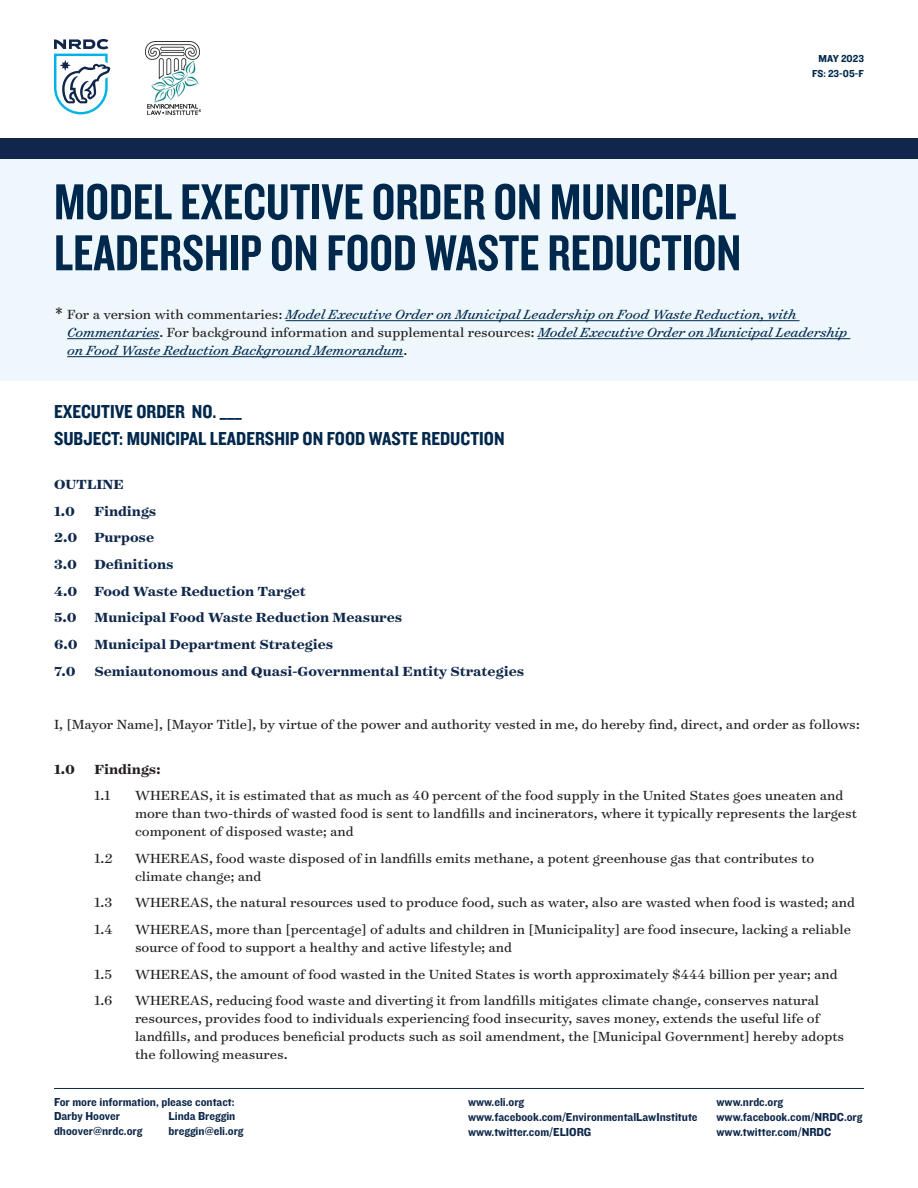
<style>
.page{position:relative;width:918px;height:1188px;background:#fff}
.page>*{position:absolute;margin:0;border:0;box-sizing:border-box;transform-origin:0 0}
.t1{font:52.5px/51px "Knockout 49 Liteweight";color:#00284c}
.t2{font:19.5px/26.2px "Knockout 50 Welterweight";color:#00284c}
.t3{font:15px/18px "Surveyor Text";color:#231f20}
.t4{font:italic 15px/18px "Surveyor Text";color:#00284c}
.t5{font:700 15px/26.7px "Surveyor Text";color:#0e274a}
.t6{font:700 15px "Surveyor Text";color:#231f20}
.t7{font:12px/15px "Knockout 51 Middleweight";color:#0e274a}
.t8{font:10.5px/15px "Knockout 51 Middleweight";color:#00284c;text-align:right}
.s1{font-weight:700;font-style:normal;font-size:18px;color:#231f20}
.s2{font-style:normal;color:#231f20}
</style>
<div class="page">
<hr style="left:54px;top:1088px;width:810px;height:1px;background:#0e274a">
<div style="left:0;top:142px;width:918px;height:239px;background:#edf7fc"></div>
<div style="left:0;top:138px;width:918px;height:21px;background:#11264a"></div>
<svg style="left:54px;top:39px;width:56px;height:75px"></svg>
<img style="left:145px;top:41px;width:56px;height:73px">
<hr style="left:286px;top:320px;width:514px;height:1px;background:#00284c">
<hr style="left:67px;top:338px;width:92px;height:1px;background:#00284c">
<hr style="left:538px;top:338px;width:312px;height:1px;background:#00284c">
<hr style="left:67px;top:356px;width:336px;height:1px;background:#00284c">
<p class="t8" style="left:812px;top:51px;width:53px">MAY 2023<br>FS: 23-05-F</p>
<h1 class="t1" style="left:54px;top:175px;width:689px">MODEL EXECUTIVE ORDER ON MUNICIPAL<br>LEADERSHIP ON FOOD WASTE REDUCTION</h1>
<p class="t4" style="left:67px;top:304px;width:782px;text-indent:-12px"><span class="s1">*</span> <span class="s2">For a version with commentaries:</span> Model Executive Order on Municipal Leadership on Food Waste Reduction, with<br>Commentaries<span class="s2">. For background information and supplemental resources:</span> Model Executive Order on Municipal Leadership on Food Waste Reduction Background Memorandum<span class="s2">.</span></p>
<h2 class="t2" style="left:54px;top:398px;width:452px">EXECUTIVE ORDER NO. ___<br>SUBJECT: MUNICIPAL LEADERSHIP ON FOOD WASTE REDUCTION</h2>
<p class="t5" style="left:54px;top:471px;width:71px">OUTLINE<br>1.0</p>
<p class="t5" style="left:54px;top:498px;width:472px;text-indent:40px">Findings<br>2.0 Purpose<br>3.0 Definitions<br>4.0 Food Waste Reduction Target<br>5.0 Municipal Food Waste Reduction Measures<br>6.0 Municipal Department Strategies<br>7.0 Semiautonomous and Quasi-Governmental Entity Strategies</p>
<p class="t3" style="left:54px;top:715px;width:807px">I, [Mayor Name], [Mayor Title], by virtue of the power and authority vested in me, do hereby find, direct, and order as follows:</p>
<p class="t6" style="left:54px;top:759px;width:23px">1.0</p>
<p class="t6" style="left:94px;top:759px;width:67px">Findings:</p>
<p class="t3" style="left:94px;top:786px;width:18px">1.1</p>
<p class="t3" style="left:135px;top:786px;width:723px">WHEREAS, it is estimated that as much as 40 percent of the food supply in the United States goes uneaten and more than two-thirds of wasted food is sent to landfills and incinerators, where it typically represents the largest component of disposed waste; and</p>
<p class="t3" style="left:94px;top:849px;width:20px">1.2</p>
<p class="t3" style="left:135px;top:849px;width:681px">WHEREAS, food waste disposed of in landfills emits methane, a potent greenhouse gas that contributes to climate change; and</p>
<p class="t3" style="left:94px;top:893px;width:19px">1.3</p>
<p class="t3" style="left:135px;top:893px;width:722px">WHEREAS, the natural resources used to produce food, such as water, also are wasted when food is wasted; and</p>
<p class="t3" style="left:94px;top:920px;width:20px">1.4</p>
<p class="t3" style="left:135px;top:920px;width:718px">WHEREAS, more than [percentage] of adults and children in [Municipality] are food insecure, lacking a reliable source of food to support a healthy and active lifestyle; and</p>
<p class="t3" style="left:94px;top:965px;width:19px">1.5</p>
<p class="t3" style="left:135px;top:965px;width:704px">WHEREAS, the amount of food wasted in the United States is worth approximately $444 billion per year; and</p>
<p class="t3" style="left:94px;top:991px;width:19px">1.6</p>
<p class="t3" style="left:135px;top:991px;width:711px">WHEREAS, reducing food waste and diverting it from landfills mitigates climate change, conserves natural resources, provides food to individuals experiencing food insecurity, saves money, extends the useful life of landfills, and produces beneficial products such as soil amendment, the [Municipal Government] hereby adopts the following measures.</p>
<p class="t7" style="left:54px;top:1093px;width:182px">For more information, please contact:</p>
<p class="t7" style="left:717px;top:1093px;width:147px">www.nrdc.org www.facebook.com/NRDC.org www.twitter.com/NRDC</p>
<p class="t7" style="left:468px;top:1093px;width:231px">www.eli.org www.facebook.com/EnvironmentalLawInstitute www.twitter.com/ELIORG</p>
<p class="t7" style="left:54px;top:1108px;width:90px">Darby Hoover dhoover@nrdc.org</p>
<p class="t7" style="left:168px;top:1108px;width:77px">Linda Breggin breggin@eli.org</p>
</div>
